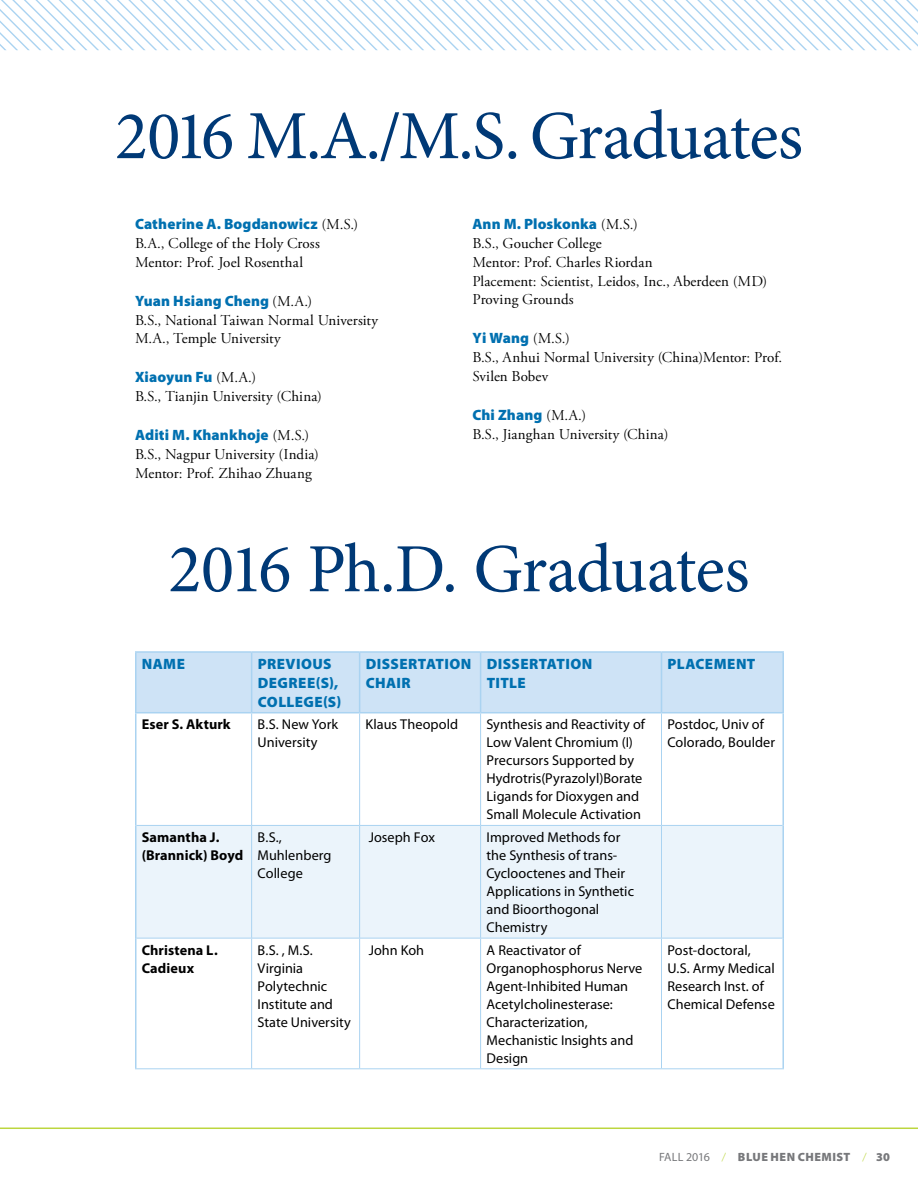
<style>
.page{position:relative;width:918px;height:1188px;background:#fff}
.page>*{position:absolute;margin:0;border:0;box-sizing:border-box;transform-origin:0 0}
.t1{font:69px "Minion Pro";letter-spacing:-.02em;color:#003976}
.t2{font:15px/18.8px "Adobe Garamond Pro";color:#000}
.t3{font:900 15px/18.8px "Myriad Pro";letter-spacing:.01em;color:#0070b0}
.t4{font:900 15px/18.8px "Myriad Pro";letter-spacing:.03em;color:#0070b0}
.t5{font:14.25px/18px "Myriad Pro";color:#000}
.t6{font:700 14.25px/18px "Myriad Pro";letter-spacing:.005em;color:#000}
.t7{font:900 12px "Myriad Pro";letter-spacing:.04em;color:#77787b}
.s1{font-family:"Adobe Garamond Pro";font-weight:400;color:#000}
.s2{font-weight:400}
.s3{font-weight:300;color:#bcd63e}
</style>
<div class="page">
<hr style="left:0;top:1128px;width:918px;height:1px;background:#bcd63e">
<svg style="left:0;top:0;width:918px;height:50px"></svg>
<div style="left:136px;top:652px;width:646px;height:61px;background:#cee3f6"></div>
<div style="left:136px;top:825px;width:646px;height:113px;background:#ebf4fb"></div>
<hr style="left:251px;top:653px;width:1px;height:59px;background:#aad3f1">
<hr style="left:359px;top:653px;width:1px;height:59px;background:#aad3f1">
<hr style="left:480px;top:653px;width:1px;height:59px;background:#aad3f1">
<hr style="left:661px;top:653px;width:1px;height:59px;background:#aad3f1">
<hr style="left:135px;top:713px;width:1px;height:112px;background:#aad3f1">
<hr style="left:782px;top:713px;width:2px;height:112px;background:#aad3f1">
<hr style="left:135px;top:825px;width:1px;height:113px;background:#aad3f1">
<hr style="left:782px;top:825px;width:2px;height:113px;background:#aad3f1">
<hr style="left:135px;top:938px;width:1px;height:130px;background:#aad3f1">
<hr style="left:782px;top:938px;width:2px;height:130px;background:#aad3f1">
<hr style="left:251px;top:713px;width:1px;height:112px;background:#aad3f1">
<hr style="left:359px;top:713px;width:1px;height:112px;background:#aad3f1">
<hr style="left:480px;top:713px;width:1px;height:112px;background:#aad3f1">
<hr style="left:661px;top:713px;width:1px;height:112px;background:#aad3f1">
<hr style="left:136px;top:825px;width:116px;height:1px;background:#aad3f1">
<hr style="left:252px;top:825px;width:108px;height:1px;background:#aad3f1">
<hr style="left:251px;top:826px;width:1px;height:112px;background:#aad3f1">
<hr style="left:360px;top:825px;width:121px;height:1px;background:#aad3f1">
<hr style="left:359px;top:826px;width:1px;height:112px;background:#aad3f1">
<hr style="left:481px;top:825px;width:180px;height:1px;background:#aad3f1">
<hr style="left:480px;top:826px;width:1px;height:112px;background:#aad3f1">
<hr style="left:662px;top:825px;width:120px;height:1px;background:#aad3f1">
<hr style="left:661px;top:826px;width:1px;height:112px;background:#aad3f1">
<hr style="left:136px;top:938px;width:116px;height:1px;background:#aad3f1">
<hr style="left:252px;top:938px;width:108px;height:1px;background:#aad3f1">
<hr style="left:251px;top:938px;width:1px;height:130px;background:#aad3f1">
<hr style="left:360px;top:938px;width:121px;height:1px;background:#aad3f1">
<hr style="left:359px;top:938px;width:1px;height:130px;background:#aad3f1">
<hr style="left:481px;top:938px;width:180px;height:1px;background:#aad3f1">
<hr style="left:480px;top:938px;width:1px;height:130px;background:#aad3f1">
<hr style="left:662px;top:938px;width:120px;height:1px;background:#aad3f1">
<hr style="left:661px;top:938px;width:1px;height:130px;background:#aad3f1">
<hr style="left:135px;top:1068px;width:117px;height:1px;background:#aad3f1">
<hr style="left:252px;top:1068px;width:108px;height:1px;background:#aad3f1">
<hr style="left:360px;top:1068px;width:121px;height:1px;background:#aad3f1">
<hr style="left:481px;top:1068px;width:180px;height:1px;background:#aad3f1">
<hr style="left:662px;top:1068px;width:122px;height:1px;background:#aad3f1">
<hr style="left:135px;top:651px;width:117px;height:2px;background:#aad3f1">
<hr style="left:135px;top:653px;width:1px;height:59px;background:#aad3f1">
<hr style="left:252px;top:651px;width:108px;height:2px;background:#aad3f1">
<hr style="left:360px;top:651px;width:121px;height:2px;background:#aad3f1">
<hr style="left:481px;top:651px;width:180px;height:2px;background:#aad3f1">
<hr style="left:662px;top:651px;width:122px;height:2px;background:#aad3f1">
<hr style="left:782px;top:653px;width:2px;height:59px;background:#aad3f1">
<hr style="left:135px;top:712px;width:117px;height:1px;background:#aad3f1">
<hr style="left:252px;top:712px;width:108px;height:1px;background:#aad3f1">
<hr style="left:360px;top:712px;width:121px;height:1px;background:#aad3f1">
<hr style="left:481px;top:712px;width:180px;height:1px;background:#aad3f1">
<hr style="left:662px;top:712px;width:122px;height:1px;background:#aad3f1">
<h1 class="t1" style="left:115px;top:95px;width:690px">2016 M.A./M.S. Graduates</h1>
<p class="t3" style="left:135px;top:215px;width:225px">Catherine A. Bogdanowicz <span class="s1">(M.S.)</span></p>
<p class="t2" style="left:135px;top:235px;width:186px">B.A., College of the Holy Cross<br>Mentor: Prof. Joel Rosenthal</p>
<p class="t3" style="left:135px;top:292px;width:179px">Yuan Hsiang Cheng <span class="s1">(M.A.)</span></p>
<p class="t2" style="left:135px;top:311px;width:245px">B.S., National Taiwan Normal University<br>M.A., Temple University</p>
<p class="t3" style="left:135px;top:368px;width:123px">Xiaoyun Fu <span class="s1">(M.A.)</span></p>
<p class="t2" style="left:135px;top:388px;width:189px">B.S., Tianjin University (China)</p>
<p class="t3" style="left:135px;top:426px;width:176px">Aditi M. Khankhoje <span class="s1">(M.S.)</span></p>
<p class="t2" style="left:135px;top:445px;width:186px">B.S., Nagpur University (India)<br>Mentor: Prof. Zhihao Zhuang</p>
<p class="t3" style="left:472px;top:215px;width:167px">Ann M. Ploskonka <span class="s1">(M.S.)</span></p>
<p class="t2" style="left:472px;top:235px;width:296px">B.S., Goucher College<br>Mentor: Prof. Charles Riordan<br>Placement: Scientist, Leidos, Inc., Aberdeen (MD)<br>Proving Grounds</p>
<p class="t3" style="left:472px;top:329px;width:99px">Yi Wang <span class="s1">(M.S.)</span></p>
<p class="t2" style="left:472px;top:349px;width:311px">B.S., Anhui Normal University (China)Mentor: Prof.<br>Svilen Bobev</p>
<p class="t3" style="left:472px;top:406px;width:115px">Chi Zhang <span class="s1">(M.A.)</span></p>
<p class="t2" style="left:472px;top:425px;width:198px">B.S., Jianghan University (China)</p>
<h1 class="t1" style="left:168px;top:528px;width:583px">2016 Ph.D. Graduates</h1>
<p class="t3" style="left:142px;top:655px;width:45px">NAME</p>
<p class="t3" style="left:258px;top:655px;width:85px">PREVIOUS<br>DEGREE(S),<br>COLLEGE(S)</p>
<p class="t4" style="left:366px;top:655px;width:107px">DISSERTATION<br>CHAIR</p>
<p class="t3" style="left:487px;top:655px;width:107px">DISSERTATION<br>TITLE</p>
<p class="t4" style="left:668px;top:655px;width:89px">PLACEMENT</p>
<p class="t6" style="left:142px;top:715px;width:90px">Eser S. Akturk</p>
<p class="t5" style="left:258px;top:715px;width:82px">B.S. New York<br>University</p>
<p class="t5" style="left:366px;top:715px;width:94px">Klaus Theopold</p>
<p class="t5" style="left:487px;top:715px;width:160px">Synthesis and Reactivity of<br>Low Valent Chromium (I)<br>Precursors Supported by<br>Hydrotris(Pyrazolyl)Borate<br>Ligands for Dioxygen and<br>Small Molecule Activation</p>
<p class="t5" style="left:668px;top:715px;width:109px">Postdoc, Univ of<br>Colorado, Boulder</p>
<p class="t6" style="left:142px;top:828px;width:103px">Samantha J. (Brannick) Boyd</p>
<p class="t5" style="left:258px;top:828px;width:75px">B.S.,<br>Muhlenberg<br>College</p>
<p class="t5" style="left:369px;top:828px;width:68px">Joseph Fox</p>
<p class="t5" style="left:487px;top:828px;width:149px">Improved Methods for the Synthesis of trans-<br>Cyclooctenes and Their<br>Applications in Synthetic and Bioorthogonal<br>Chemistry</p>
<p class="t6" style="left:142px;top:941px;width:78px">Christena L.<br>Cadieux</p>
<p class="t5" style="left:258px;top:941px;width:95px">B.S. , M.S.<br>Virginia<br>Polytechnic<br>Institute and<br>State University</p>
<p class="t5" style="left:369px;top:941px;width:57px">John Koh</p>
<p class="t5" style="left:487px;top:941px;width:157px">A Reactivator of<br>Organophosphorus Nerve<br>Agent-Inhibited Human<br>Acetylcholinesterase:<br>Characterization,<br>Mechanistic Insights and<br>Design</p>
<p class="t5" style="left:668px;top:941px;width:109px">Post-doctoral,<br>U.S. Army Medical<br>Research Inst. of<br>Chemical Defense</p>
<p class="t7" style="left:659px;top:1150px;width:232px"><span class="s2">FALL 2016</span> <span class="s3">/</span> BLUE HEN CHEMIST <span class="s3">/</span> 30</p>
</div>
